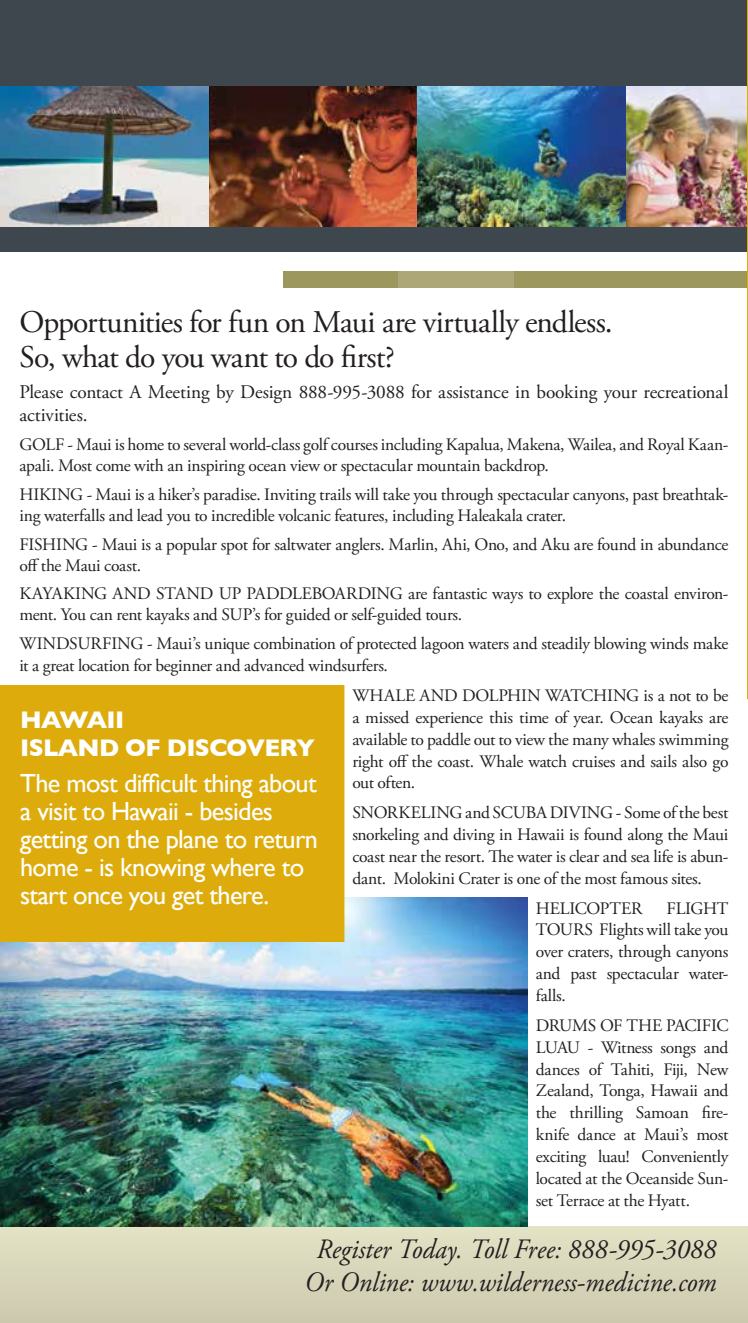
<style>
.page{position:relative;width:748px;height:1323px;background:#fff}
.page>*{position:absolute;margin:0;border:0;box-sizing:border-box;transform-origin:0 0}
.t1{font:31.5px/35px "Adobe Garamond Pro";letter-spacing:-.025em;color:#231f20}
.t2{font:italic 28px/33.6px "Adobe Garamond Pro";color:#231f20;text-align:center;scale:.94 1}
.t3{font:26.25px/28px "Gill Sans";letter-spacing:-.025em;color:#fff}
.t4{font:700 24.5px/28px "Gill Sans";letter-spacing:-.025em;color:#fff}
.t5{font:19.25px/23.1px "Adobe Garamond Pro";letter-spacing:-.005em;color:#231f20}
.t6{font:17.5px/21.9px "Adobe Garamond Pro";letter-spacing:-.015em;color:#231f20}
</style>
<div class="page">
<div style="left:0;top:1226px;width:748px;height:97px;background:#d8d5b9"></div>
<img style="left:0;top:898px;width:528px;height:328px">
<div style="left:0;top:0;width:748px;height:252px;background:#3f474e"></div>
<div style="left:1px;top:686px;width:342px;height:255px;background:#ddac0c"></div>
<div style="left:0;top:685px;width:344px;height:257px;border:2px solid #ddac0c"></div>
<div style="left:283px;top:272px;width:116px;height:16px;background:#9c975d"></div>
<div style="left:398px;top:272px;width:117px;height:16px;background:#ada777"></div>
<div style="left:514px;top:272px;width:117px;height:16px;background:#9c975d"></div>
<div style="left:631px;top:272px;width:116px;height:16px;background:#9c975d"></div>
<img style="left:0;top:87px;width:621px;height:139px">
<img style="left:621px;top:87px;width:126px;height:139px">
<hr style="left:747px;top:0;width:1px;height:698px;background:#ddac0c">
<h1 class="t1" style="left:19px;top:306px;width:595px">Opportunities for fun on Maui are virtually endless.<br>So, what do you want to do first?</h1>
<p class="t5" style="left:19px;top:381px;width:710px">Please contact A Meeting by Design 888-995-3088 for assistance in booking your recreational activities.</p>
<p class="t6" style="left:19px;top:434px;width:710px;line-height:21px">GOLF - Maui is home to several world-class golf courses including Kapalua, Makena, Wailea, and Royal Kaan&shy;apali. Most come with an inspiring ocean view or spectacular mountain backdrop.</p>
<p class="t6" style="left:19px;top:484px;width:710px;line-height:21px">HIKING - Maui is a hiker’s paradise. Inviting trails will take you through spectacular canyons, past breathtak&shy;ing waterfalls and lead you to incredible volcanic features, including Haleakala crater.</p>
<p class="t6" style="left:19px;top:534px;width:710px;line-height:21px">FISHING - Maui is a popular spot for saltwater anglers. Marlin, Ahi, Ono, and Aku are found in abundance off the Maui coast.</p>
<p class="t6" style="left:19px;top:584px;width:710px;line-height:21px">KAYAKING AND STAND UP PADDLEBOARDING are fantastic ways to explore the coastal environ&shy;ment. You can rent kayaks and SUP’s for guided or self-guided tours.</p>
<p class="t6" style="left:19px;top:634px;width:710px">WINDSURFING - Maui’s unique combination of protected lagoon waters and steadily blowing winds make it a great location for beginner and advanced windsurfers.</p>
<p class="t6" style="left:352px;top:685px;width:378px;text-align:justify">WHALE AND DOLPHIN WATCHING is a not to be a missed experience this time of year. Ocean kayaks are available to paddle out to view the many whales swimming right off the coast. Whale watch cruises and sails also go out often.</p>
<p class="t6" style="left:352px;top:802px;width:378px;text-align:justify">SNORKELING and SCUBA DIVING - Some of the best snorkeling and diving in Hawaii is found along the Maui coast near the resort. The water is clear and sea life is abun&shy;dant. Molokini Crater is one of the most famous sites.</p>
<p class="t6" style="left:536px;top:898px;width:108px">HELICOPTER</p>
<h3 class="t4" style="left:20px;top:706px;width:296px">HAWAII<br>ISLAND OF DISCOVERY</h3>
<h3 class="t3" style="left:20px;top:769px;width:299px">The most difficult thing about a visit to Hawaii - besides getting on the plane to return home - is knowing where to start once you get there.</h3>
<p class="t6" style="left:536px;top:898px;width:194px;text-align:justify;text-indent:131px">FLIGHT TOURS Flights will take you over craters, through canyons and past spectacular water&shy;falls.</p>
<p class="t6" style="left:536px;top:1015px;width:194px;text-align:justify">DRUMS OF THE PACIFIC LUAU - Witness songs and dances of Tahiti, Fiji, New Zealand, Tonga, Hawaii and the thrilling Samoan fire&shy;knife dance at Maui’s most exciting luau! Conveniently located at the Oceanside Sun&shy;set Terrace at the Hyatt.</p>
<h2 class="t2" style="left:304px;top:1233px;width:440px">Register Today. Toll Free: 888-995-3088<br>Or Online: www.wilderness-medicine.com</h2>
</div>
